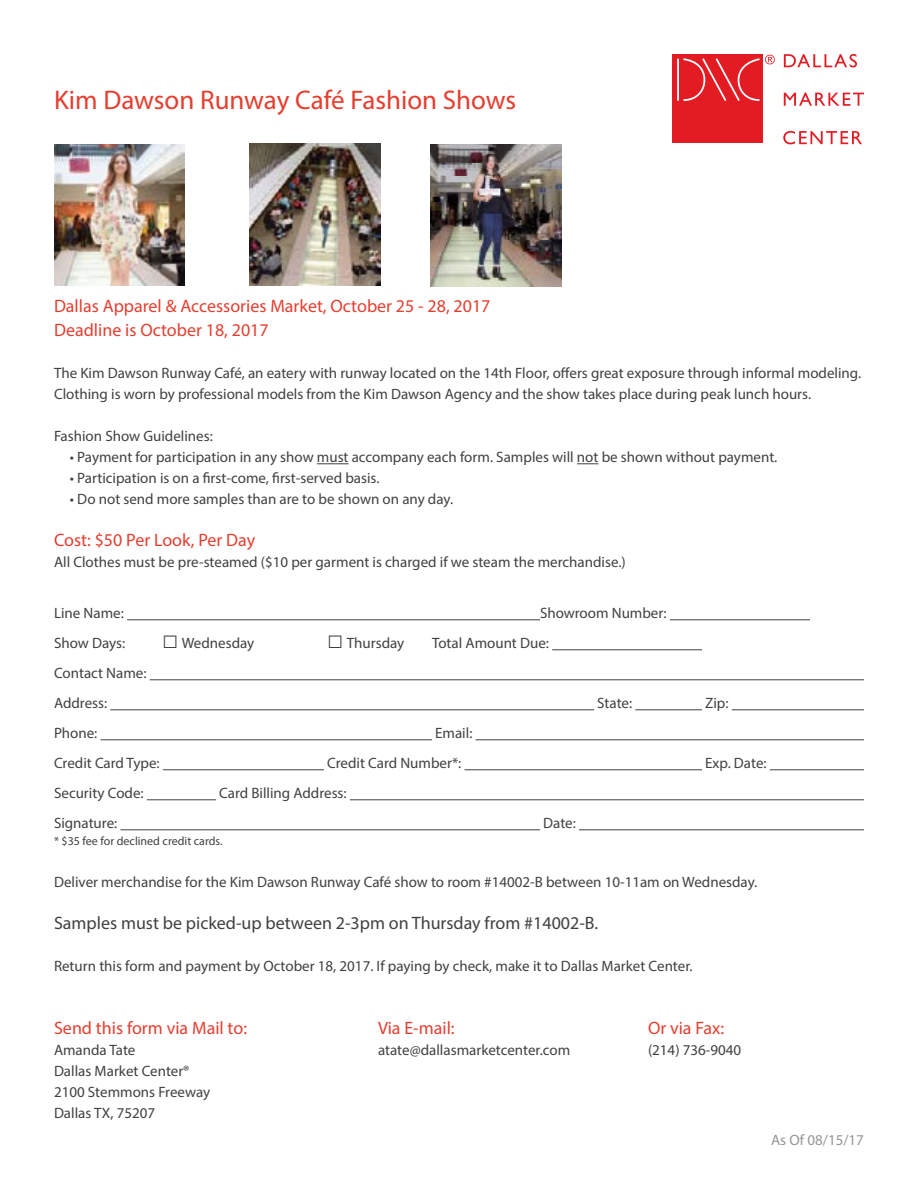
<style>
.page{position:relative;width:918px;height:1188px;background:#fff}
.page>*{position:absolute;margin:0;border:0;box-sizing:border-box;transform-origin:0 0}
.t1{font:27px "Myriad Pro";color:#e53e2f}
.t2{font:18px/24px "Myriad Pro";color:#e53e2f}
.t3{font:18px "Myriad Pro";color:#414042}
.t4{font:15px/21px "Myriad Pro";color:#414042}
.t5{font:15px "Myriad Pro";color:#939598}
.t6{font:12px "Myriad Pro";color:#414042}
.s1{font-family:"Arial Narrow";font-size:27px}
</style>
<div class="page">
<svg style="left:784px;top:54px;width:73px;height:13px"></svg>
<svg style="left:784px;top:93px;width:80px;height:13px"></svg>
<svg style="left:783px;top:131px;width:79px;height:13px"></svg>
<div style="left:673px;top:54px;width:90px;height:89px;background:#e31b23"></div>
<svg style="left:677px;top:55px;width:98px;height:46px"></svg>
<hr style="left:317px;top:463px;width:32px;height:1px;background:#414042">
<svg style="left:577px;top:463px;width:22px;height:1px"></svg>
<hr style="left:127px;top:619px;width:413px;height:1px;background:#414042">
<hr style="left:670px;top:619px;width:140px;height:1px;background:#414042">
<hr style="left:552px;top:649px;width:150px;height:1px;background:#414042">
<hr style="left:150px;top:679px;width:714px;height:1px;background:#414042">
<hr style="left:110px;top:709px;width:484px;height:1px;background:#414042">
<hr style="left:635px;top:709px;width:67px;height:1px;background:#414042">
<hr style="left:732px;top:709px;width:132px;height:1px;background:#414042">
<hr style="left:101px;top:739px;width:331px;height:1px;background:#414042">
<hr style="left:476px;top:739px;width:388px;height:1px;background:#414042">
<hr style="left:163px;top:769px;width:161px;height:1px;background:#414042">
<hr style="left:465px;top:769px;width:237px;height:1px;background:#414042">
<hr style="left:770px;top:769px;width:94px;height:1px;background:#414042">
<hr style="left:147px;top:799px;width:69px;height:1px;background:#414042">
<hr style="left:350px;top:799px;width:514px;height:1px;background:#414042">
<hr style="left:120px;top:829px;width:420px;height:1px;background:#414042">
<hr style="left:579px;top:829px;width:285px;height:1px;background:#414042">
<img style="left:249px;top:144px;width:131px;height:142px">
<img style="left:54px;top:144px;width:131px;height:142px">
<img style="left:431px;top:144px;width:131px;height:142px">
<h1 class="t1" style="left:54px;top:83px;width:464px">Kim Dawson Runway Café Fashion Shows</h1>
<p class="t2" style="left:54px;top:294px;width:438px">Dallas Apparel &amp; Accessories Market, October 25 - 28, 2017<br>Deadline is October 18, 2017</p>
<p class="t4" style="left:54px;top:363px;width:809px">The Kim Dawson Runway Café, an eatery with runway located on the 14th Floor, offers great exposure through informal modeling.<br>Clothing is worn by professional models from the Kim Dawson Agency and the show takes place during peak lunch hours.</p>
<p class="t4" style="left:54px;top:426px;width:160px">Fashion Show Guidelines:</p>
<p class="t4" style="left:70px;top:447px;width:709px">• Payment for participation in any show must accompany each form. Samples will not be shown without payment.</p>
<p class="t4" style="left:70px;top:468px;width:311px">• Participation is on a first-come, first-served basis.</p>
<p class="t4" style="left:70px;top:489px;width:385px">• Do not send more samples than are to be shown on any day.</p>
<p class="t2" style="left:54px;top:528px;width:203px">Cost: $50 Per Look, Per Day</p>
<p class="t4" style="left:54px;top:552px;width:573px">All Clothes must be pre-steamed ($10 per garment is charged if we steam the merchandise.)</p>
<p class="t4" style="left:54px;top:603px;width:71px">Line Name:</p>
<p class="t4" style="left:540px;top:603px;width:128px">Showroom Number:</p>
<p class="t4" style="left:54px;top:633px;width:73px">Show Days:</p>
<p class="t4" style="left:162px;top:633px;width:94px"><span class="s1">□</span> Wednesday</p>
<p class="t4" style="left:327px;top:633px;width:79px"><span class="s1">□</span> Thursday</p>
<p class="t4" style="left:432px;top:633px;width:119px">Total Amount Due:</p>
<p class="t4" style="left:54px;top:658px;width:94px;line-height:30px">Contact Name:<br>Address:</p>
<p class="t4" style="left:597px;top:693px;width:36px">State:</p>
<p class="t4" style="left:705px;top:693px;width:25px">Zip:</p>
<p class="t4" style="left:54px;top:723px;width:45px">Phone:</p>
<p class="t4" style="left:435px;top:723px;width:39px">Email:</p>
<p class="t4" style="left:54px;top:753px;width:107px">Credit Card Type:</p>
<p class="t4" style="left:327px;top:753px;width:136px">Credit Card Number*:</p>
<p class="t4" style="left:705px;top:753px;width:63px">Exp. Date:</p>
<p class="t4" style="left:54px;top:783px;width:91px">Security Code:</p>
<p class="t4" style="left:219px;top:783px;width:129px">Card Billing Address:</p>
<p class="t4" style="left:54px;top:813px;width:65px">Signature:</p>
<p class="t4" style="left:543px;top:813px;width:34px">Date:</p>
<p class="t6" style="left:54px;top:833px;width:170px">* $35 fee for declined credit cards.</p>
<p class="t4" style="left:54px;top:871px;width:705px">Deliver merchandise for the Kim Dawson Runway Café show to room #14002-B between 10-11am on Wednesday.</p>
<p class="t3" style="left:54px;top:912px;width:546px">Samples must be picked-up between 2-3pm on Thursday from #14002-B.</p>
<p class="t4" style="left:54px;top:955px;width:640px">Return this form and payment by October 18, 2017. If paying by check, make it to Dallas Market Center.</p>
<p class="t2" style="left:54px;top:1015px;width:195px">Send this form via Mail to:</p>
<p class="t2" style="left:378px;top:1015px;width:78px">Via E-mail:</p>
<p class="t2" style="left:648px;top:1015px;width:78px">Or via Fax:</p>
<p class="t4" style="left:54px;top:1039px;width:83px">Amanda Tate</p>
<p class="t4" style="left:378px;top:1039px;width:194px">atate@dallasmarketcenter.com</p>
<p class="t4" style="left:648px;top:1039px;width:95px">(214) 736-9040</p>
<p class="t4" style="left:54px;top:1060px;width:158px">Dallas Market Center®<br>2100 Stemmons Freeway<br>Dallas TX, 75207</p>
<p class="t5" style="left:771px;top:1131px;width:94px">As Of 08/15/17</p>
</div>
